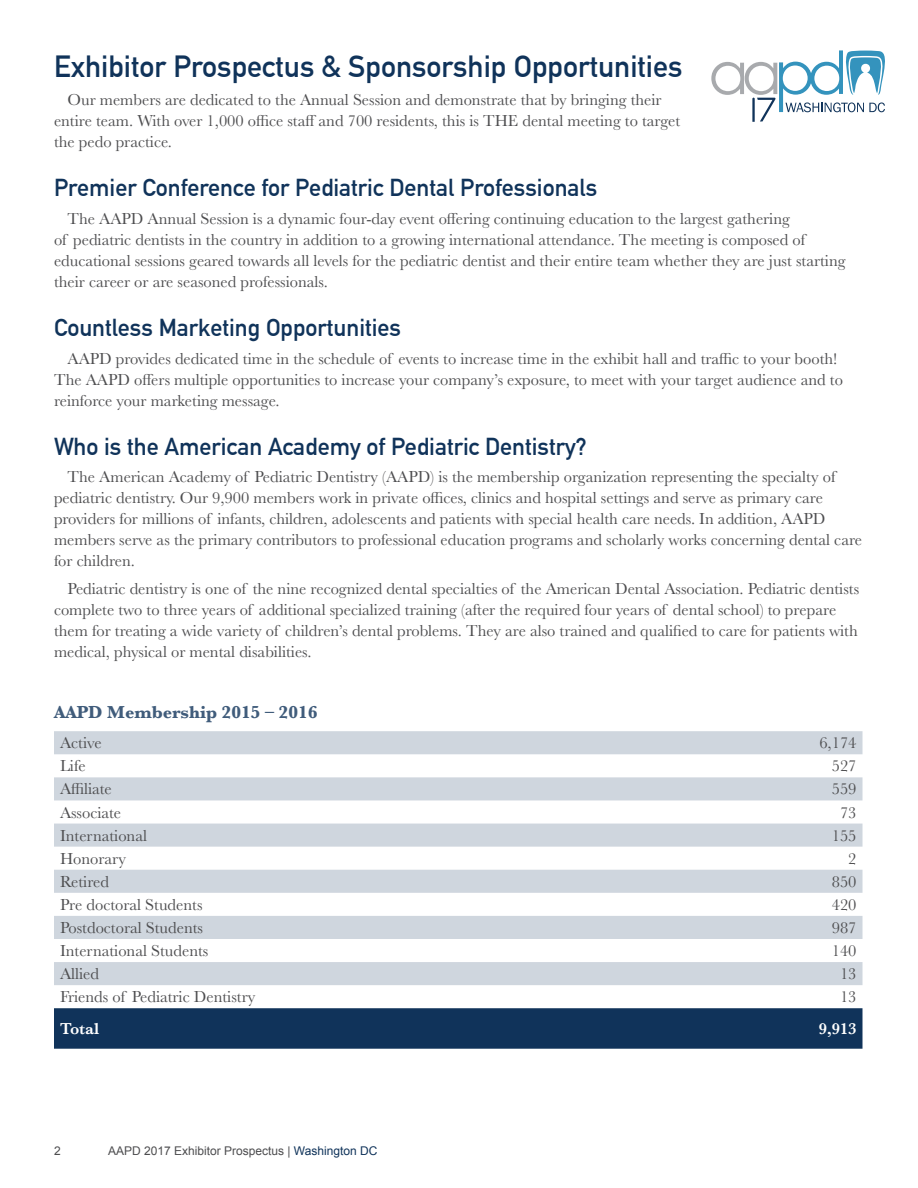
<style>
.page{position:relative;width:918px;height:1188px;background:#fff}
.page>*{position:absolute;margin:0;border:0;box-sizing:border-box;transform-origin:0 0}
.t1{font:700 30px "DIN Alternate";color:#10335a}
.t2{font:700 24px "DIN Alternate";color:#10335a}
.t3{font:700 18px "Baskerville";color:#405c7b}
.t4{font:16.5px/21px "Baskerville";color:#4d4d4f}
.t5{font:600 16.5px "Baskerville";color:#fff}
.t6{font:12px "Arial";color:#4d4d4f}
.s1{color:#10335a}
</style>
<div class="page">
<svg style="left:54px;top:731px;width:808px;height:254px;fill:#cfd6de"></svg>
<div style="left:54px;top:1008px;width:808px;height:41px;background:#10335a"></div>
<svg style="left:711px;top:50px;width:174px;height:72px"></svg>
<h1 class="t1" style="left:54px;top:44px;width:630px">Exhibitor Prospectus &amp; Sponsorship Opportunities</h1>
<p class="t4" style="left:54px;top:89px;width:628px;text-indent:13px">Our members are dedicated to the Annual Session and demonstrate that by bringing their entire team. With over 1,000 office staff and 700 residents, this is THE dental meeting to target the pedo practice.</p>
<h2 class="t2" style="left:54px;top:169px;width:545px">Premier Conference for Pediatric Dental Professionals</h2>
<p class="t4" style="left:54px;top:208px;width:793px;text-indent:13px">The AAPD Annual Session is a dynamic four-day event offering continuing education to the largest gathering<br>of pediatric dentists in the country in addition to a growing international attendance. The meeting is composed of educational sessions geared towards all levels for the pediatric dentist and their entire team whether they are just starting their career or are seasoned professionals.</p>
<h2 class="t2" style="left:54px;top:309px;width:349px">Countless Marketing Opportunities</h2>
<p class="t4" style="left:54px;top:348px;width:790px;text-indent:13px">AAPD provides dedicated time in the schedule of events to increase time in the exhibit hall and traffic to your booth!<br>The AAPD offers multiple opportunities to increase your company’s exposure, to meet with your target audience and to reinforce your marketing message.</p>
<h2 class="t2" style="left:54px;top:428px;width:534px">Who is the American Academy of Pediatric Dentistry?</h2>
<p class="t4" style="left:54px;top:467px;width:810px;text-indent:13px">The American Academy of Pediatric Dentistry (AAPD) is the membership organization representing the specialty of pediatric dentistry. Our 9,900 members work in private offices, clinics and hospital settings and serve as primary care providers for millions of infants, children, adolescents and patients with special health care needs. In addition, AAPD members serve as the primary contributors to professional education programs and scholarly works concerning dental care for children.</p>
<p class="t4" style="left:54px;top:579px;width:807px;text-indent:13px">Pediatric dentistry is one of the nine recognized dental specialties of the American Dental Association. Pediatric dentists complete two to three years of additional specialized training (after the required four years of dental school) to prepare them for treating a wide variety of children’s dental problems. They are also trained and qualified to care for patients with medical, physical or mental disabilities.</p>
<p class="t3" style="left:54px;top:700px;width:265px">AAPD Membership 2015 – 2016</p>
<p class="t4" style="left:60px;top:733px;width:43px">Active</p>
<p class="t4" style="left:819px;top:733px;width:39px">6,174</p>
<p class="t4" style="left:60px;top:756px;width:27px">Life</p>
<p class="t4" style="left:832px;top:756px;width:26px">527</p>
<p class="t4" style="left:60px;top:779px;width:53px">Affiliate</p>
<p class="t4" style="left:832px;top:779px;width:26px">559</p>
<p class="t4" style="left:60px;top:802px;width:63px">Associate</p>
<p class="t4" style="left:840px;top:802px;width:18px">73</p>
<p class="t4" style="left:60px;top:825px;width:89px">International</p>
<p class="t4" style="left:832px;top:825px;width:26px">155</p>
<p class="t4" style="left:60px;top:848px;width:67px">Honorary</p>
<p class="t4" style="left:848px;top:848px;width:10px">2</p>
<p class="t4" style="left:60px;top:871px;width:51px">Retired</p>
<p class="t4" style="left:832px;top:871px;width:26px">850</p>
<p class="t4" style="left:60px;top:894px;width:144px">Pre doctoral Students</p>
<p class="t4" style="left:832px;top:894px;width:26px">420</p>
<p class="t4" style="left:60px;top:917px;width:145px">Postdoctoral Students</p>
<p class="t4" style="left:832px;top:917px;width:26px">987</p>
<p class="t4" style="left:60px;top:940px;width:150px">International Students</p>
<p class="t4" style="left:832px;top:940px;width:26px">140</p>
<p class="t4" style="left:60px;top:964px;width:41px">Allied</p>
<p class="t4" style="left:840px;top:964px;width:18px">13</p>
<p class="t4" style="left:60px;top:987px;width:197px">Friends of Pediatric Dentistry</p>
<p class="t4" style="left:840px;top:987px;width:18px">13</p>
<p class="t5" style="left:60px;top:1017px;width:41px">Total</p>
<p class="t5" style="left:819px;top:1017px;width:39px">9,913</p>
<p class="t6" style="left:54px;top:1143px;width:8px">2</p>
<p class="t6" style="left:108px;top:1143px;width:271px">AAPD 2017 Exhibitor Prospectus | <span class="s1">Washington DC</span></p>
</div>
